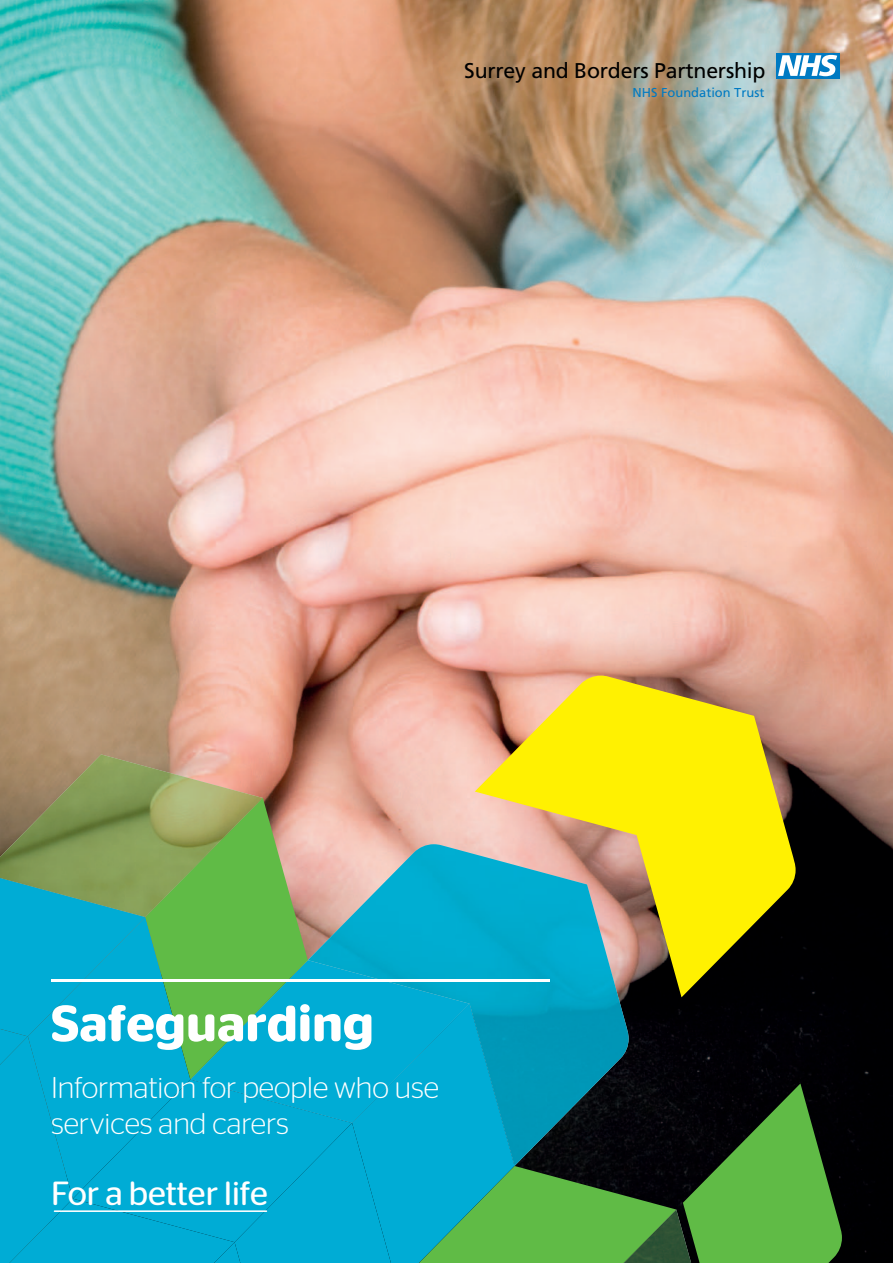
<style>
.page{position:relative;width:893px;height:1263px;background:#fff}
.page>*{position:absolute;margin:0;border:0;box-sizing:border-box;transform-origin:0 0}
.t1{font:600 51px "Stag Sans Round";color:#fff}
.t2{font:33.45px "Stag Sans Round";color:#fff}
.t3{font:300 30px/36px "Stag Sans Round";color:#fff}
.t4{font:21.3px "Frutiger";letter-spacing:-.01em;color:#000}
.t5{font:12.9px "Frutiger";color:#007ac2}
</style>
<div class="page">
<img style="left:0;top:0;width:893px;height:1263px">
<svg style="left:683px;top:1083px;width:159px;height:180px;background:#3d762d"></svg>
<svg style="left:475px;top:676px;width:321px;height:321px;background:#d8c224"></svg>
<img style="left:308px;top:844px;width:321px;height:30px">
<img style="left:676px;top:1209px;width:15px;height:54px">
<img style="left:0;top:754px;width:263px;height:120px">
<svg style="left:145px;top:798px;width:163px;height:76px;background:#95aa63"></svg>
<svg style="left:0;top:874px;width:676px;height:389px;background:#199da7"></svg>
<hr style="left:51px;top:979px;width:498px;height:3px;background:#fff">
<hr style="left:54px;top:1210px;width:213px;height:2px;background:#fff">
<div style="left:776px;top:53px;width:64px;height:25px;background:#007ac2"></div>
<svg style="left:778px;top:55px;width:59px;height:21px"></svg>
<p class="t4" style="left:464px;top:59px;width:303px">Surrey and Borders Partnership</p>
<p class="t5" style="left:632px;top:85px;width:133px">NHS Foundation Trust</p>
<h1 class="t1" style="left:51px;top:994px;width:324px">Safeguarding</h1>
<p class="t3" style="left:51px;top:1069px;width:390px">Information for people who use services and carers</p>
<p class="t2" style="left:51px;top:1174px;width:218px">For a better life</p>
</div>
